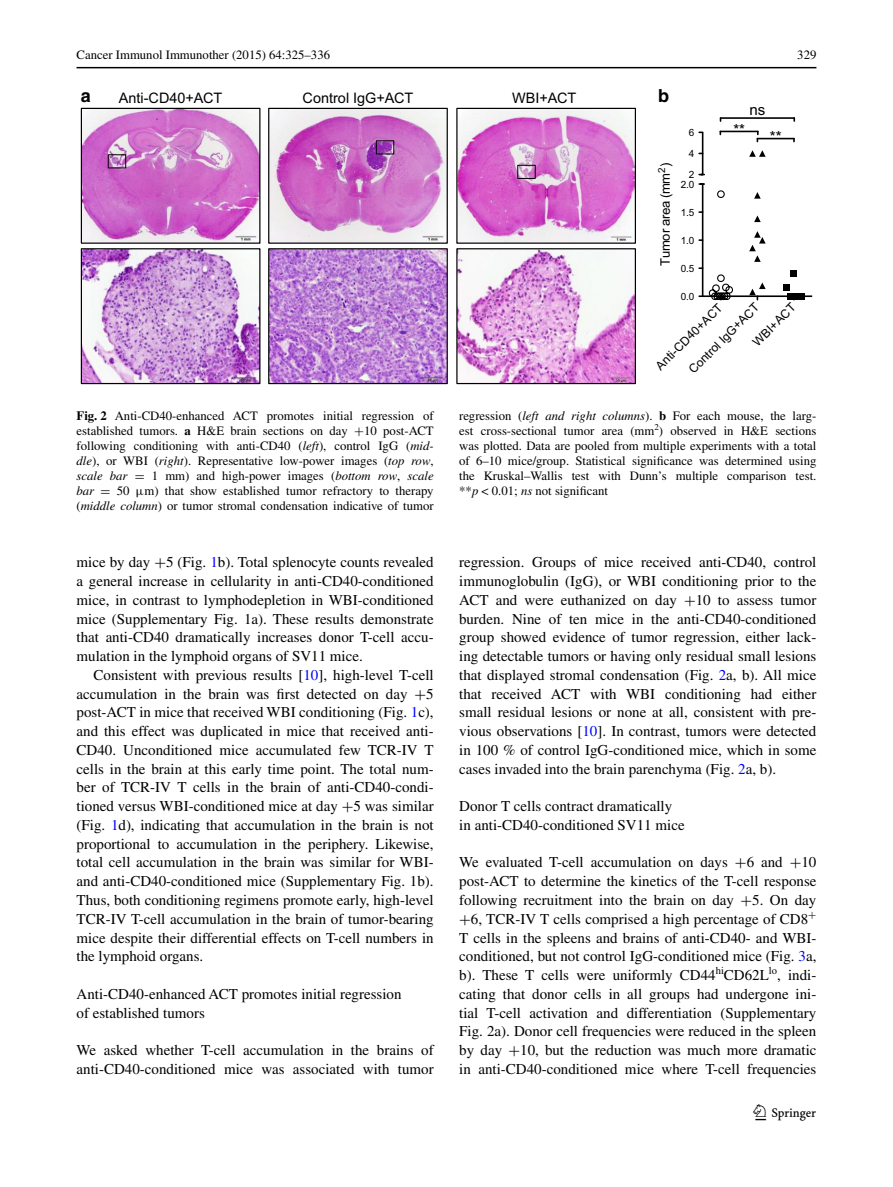
<style>
.page{position:relative;width:893px;height:1187px;background:#fff}
.page>*{position:absolute;margin:0;border:0;box-sizing:border-box;transform-origin:0 0}
.t1{font:22.5px "Springnew";color:#000}
.t2{font:700 18px "Helvetica";color:#000}
.t3{font:15.15px "Arial";color:#000}
.t4{font:15px/18.8px "Times";color:#000;text-align:justify}
.t5{font:14.4px "Arial";color:#000}
.t6{font:13.05px "Arial";letter-spacing:-.005em;color:#000}
.t7{font:12.75px/15px "Times";color:#000;text-align:justify}
.t8{font:12.15px "Arial";color:#000}
.t9{font:9.9px "Arial";color:#000}
.s1{font-weight:700}
.s2{font-family:"MTSY"}
.s3{font-style:italic}
.s4{font-family:"MTGU"}
.s5{color:#00f}
</style>
<div class="page">
<hr style="left:77px;top:67px;width:739px;height:1px;background:#000">
<img style="left:270px;top:110px;width:176px;height:132px">
<div style="left:268px;top:108px;width:180px;height:136px;border:1px solid #000"></div>
<img style="left:83px;top:110px;width:175px;height:132px">
<div style="left:81px;top:108px;width:179px;height:136px;border:1px solid #000"></div>
<img style="left:458px;top:110px;width:176px;height:132px">
<div style="left:456px;top:108px;width:180px;height:136px;border:1px solid #000"></div>
<img style="left:458px;top:250px;width:176px;height:132px">
<div style="left:456px;top:248px;width:180px;height:136px;border:1px solid #000"></div>
<div style="left:108px;top:154px;width:18px;height:14px;border:1px solid #000"></div>
<img style="left:270px;top:250px;width:176px;height:132px">
<div style="left:268px;top:248px;width:180px;height:136px;border:1px solid #000"></div>
<img style="left:83px;top:250px;width:175px;height:132px">
<div style="left:81px;top:248px;width:179px;height:136px;border:1px solid #000"></div>
<img style="left:375px;top:140px;width:161px;height:39px">
<hr style="left:703px;top:295px;width:109px;height:2px;background:#000">
<svg style="left:699px;top:183px;width:34px;height:118px"></svg>
<svg style="left:749px;top:150px;width:17px;height:7px"></svg>
<svg style="left:754px;top:192px;width:7px;height:7px"></svg>
<svg style="left:749px;top:282px;width:17px;height:18px"></svg>
<svg style="left:754px;top:215px;width:7px;height:7px"></svg>
<svg style="left:749px;top:231px;width:17px;height:31px"></svg>
<svg style="left:791px;top:270px;width:6px;height:6px"></svg>
<svg style="left:783px;top:284px;width:21px;height:16px"></svg>
<hr style="left:702px;top:184px;width:1px;height:112px;background:#000">
<hr style="left:702px;top:132px;width:1px;height:42px;background:#000">
<hr style="left:720px;top:131px;width:38px;height:1px;background:#000">
<hr style="left:757px;top:138px;width:37px;height:1px;background:#000">
<svg style="left:757px;top:131px;width:2px;height:10px"></svg>
<hr style="left:720px;top:117px;width:74px;height:2px;background:#000">
<p class="t7" style="left:77px;top:48px;width:255px">Cancer Immunol Immunother (2015) 64:325–336</p>
<p class="t7" style="left:797px;top:48px;width:21px">329</p>
<p class="t2" style="left:81px;top:85px;width:12px">a</p>
<p class="t5" style="left:119px;top:88px;width:105px">Anti-CD40+ACT</p>
<p class="t5" style="left:303px;top:88px;width:112px">Control IgG+ACT</p>
<p class="t5" style="left:512px;top:88px;width:66px">WBI+ACT</p>
<p class="t2" style="left:658px;top:85px;width:12px">b</p>
<p class="t6" style="left:657px;top:208px;width:47px;rotate:-90deg">a (mm<sup>2</sup>)</p>
<p class="t6" style="left:657px;top:266px;width:53px;rotate:-90deg">Tumor ar</p>
<p class="t9" style="left:689px;top:126px;width:7px">6</p>
<p class="t9" style="left:689px;top:147px;width:7px">4</p>
<p class="t9" style="left:689px;top:168px;width:7px">2</p>
<p class="t9" style="left:681px;top:178px;width:15px">2.0</p>
<p class="t9" style="left:681px;top:206px;width:15px">1.5</p>
<p class="t9" style="left:681px;top:234px;width:15px">1.0</p>
<p class="t9" style="left:681px;top:262px;width:15px">0.5</p>
<p class="t9" style="left:681px;top:290px;width:15px">0.0</p>
<p class="t3" style="left:749px;top:100px;width:17px">ns</p>
<p class="t3" style="left:733px;top:120px;width:13px">**</p>
<p class="t3" style="left:770px;top:127px;width:13px">**</p>
<p class="t8" style="left:685px;top:365px;width:95px;rotate:-45deg">Control IgG+ACT</p>
<p class="t8" style="left:749px;top:338px;width:56px;rotate:-45deg">WBI+ACT</p>
<p class="t8" style="left:652px;top:362px;width:90px;rotate:-45deg">Anti-CD40+ACT</p>
<p class="t7" style="left:77px;top:408px;width:359px"><span class="s1">Fig. 2</span> Anti-CD40-enhanced ACT promotes initial regression of established tumors. <span class="s1">a</span> H&amp;E brain sections on day <span class="s2">+</span>10 post-ACT following conditioning with anti-CD40 (<span class="s3">left</span>), control IgG (<span class="s3">mid&shy;dle</span>), or WBI (<span class="s3">right</span>). Representative low-power images (<span class="s3">top row</span>, <span class="s3">scale bar</span> <span class="s2">=</span> 1 mm) and high-power images (<span class="s3">bottom row</span>, <span class="s3">scale bar</span> <span class="s2">=</span> 50 <span class="s4">μ</span>m) that show established tumor refractory to therapy (<span class="s3">middle column</span>) or tumor stromal condensation indicative of tumor</p>
<p class="t7" style="left:459px;top:408px;width:359px">regression (<span class="s3">left and right columns</span>). <span class="s1">b</span> For each mouse, the larg&shy;est cross-sectional tumor area (mm<sup>2</sup>) observed in H&amp;E sections was plotted. Data are pooled from multiple experiments with a total of 6–10 mice/group. Statistical significance was determined using the Kruskal–Wallis test with Dunn’s multiple comparison test. **<span class="s3">p</span> &lt; 0.01; <span class="s3">ns</span> not significant</p>
<p class="t4" style="left:77px;top:552px;width:359px">mice by day <span class="s2">+</span>5 (Fig. <span class="s5">1</span>b). Total splenocyte counts revealed a general increase in cellularity in anti-CD40-conditioned mice, in contrast to lymphodepletion in WBI-conditioned mice (Supplementary Fig. 1a). These results demonstrate that anti-CD40 dramatically increases donor T-cell accu&shy;mulation in the lymphoid organs of SV11 mice.</p>
<p class="t4" style="left:77px;top:665px;width:359px;text-indent:17px">Consistent with previous results [<span class="s5">10</span>], high-level T-cell accumulation in the brain was first detected on day <span class="s2">+</span>5 post-ACT in mice that received WBI conditioning (Fig. <span class="s5">1</span>c), and this effect was duplicated in mice that received anti-CD40. Unconditioned mice accumulated few TCR-IV T cells in the brain at this early time point. The total num&shy;ber of TCR-IV T cells in the brain of anti-CD40-condi&shy;tioned versus WBI-conditioned mice at day <span class="s2">+</span>5 was similar (Fig. <span class="s5">1</span>d), indicating that accumulation in the brain is not proportional to accumulation in the periphery. Likewise, total cell accumulation in the brain was similar for WBI&shy;and anti-CD40-conditioned mice (Supplementary Fig. 1b).<br>Thus, both conditioning regimens promote early, high-level TCR-IV T-cell accumulation in the brain of tumor-bearing mice despite their differential effects on T-cell numbers in the lymphoid organs.</p>
<p class="t4" style="left:77px;top:984px;width:326px">Anti‑CD40‑enhanced ACT promotes initial regression of established tumors</p>
<p class="t4" style="left:77px;top:1040px;width:359px">We asked whether T-cell accumulation in the brains of anti-CD40-conditioned mice was associated with tumor</p>
<p class="t4" style="left:459px;top:552px;width:359px">regression. Groups of mice received anti-CD40, control immunoglobulin (IgG), or WBI conditioning prior to the ACT and were euthanized on day <span class="s2">+</span>10 to assess tumor burden. Nine of ten mice in the anti-CD40-conditioned group showed evidence of tumor regression, either lack&shy;ing detectable tumors or having only residual small lesions that displayed stromal condensation (Fig. <span class="s5">2</span>a, b). All mice that received ACT with WBI conditioning had either small residual lesions or none at all, consistent with pre&shy;vious observations [<span class="s5">10</span>]. In contrast, tumors were detected in 100 % of control IgG-conditioned mice, which in some cases invaded into the brain parenchyma (Fig. <span class="s5">2</span>a, b).</p>
<p class="t4" style="left:459px;top:796px;width:227px">Donor T cells contract dramatically in anti‑CD40‑conditioned SV11 mice</p>
<p class="t4" style="left:459px;top:852px;width:359px">We evaluated T-cell accumulation on days <span class="s2">+</span>6 and <span class="s2">+</span>10 post-ACT to determine the kinetics of the T-cell response following recruitment into the brain on day <span class="s2">+</span>5. On day <span class="s2">+</span>6, TCR-IV T cells comprised a high percentage of CD8<sup>+ </sup>T cells in the spleens and brains of anti-CD40- and WBI&shy;conditioned, but not control IgG-conditioned mice (Fig. <span class="s5">3</span>a, b). These T cells were uniformly CD44<sup>hi</sup>CD62L<sup>lo</sup>, indi&shy;cating that donor cells in all groups had undergone ini&shy;tial T-cell activation and differentiation (Supplementary Fig. 2a). Donor cell frequencies were reduced in the spleen by day <span class="s2">+</span>10, but the reduction was much more dramatic in anti-CD40-conditioned mice where T-cell frequencies</p>
<h1 class="t1" style="left:755px;top:1104px;width:62px">1 3</h1>
</div>
